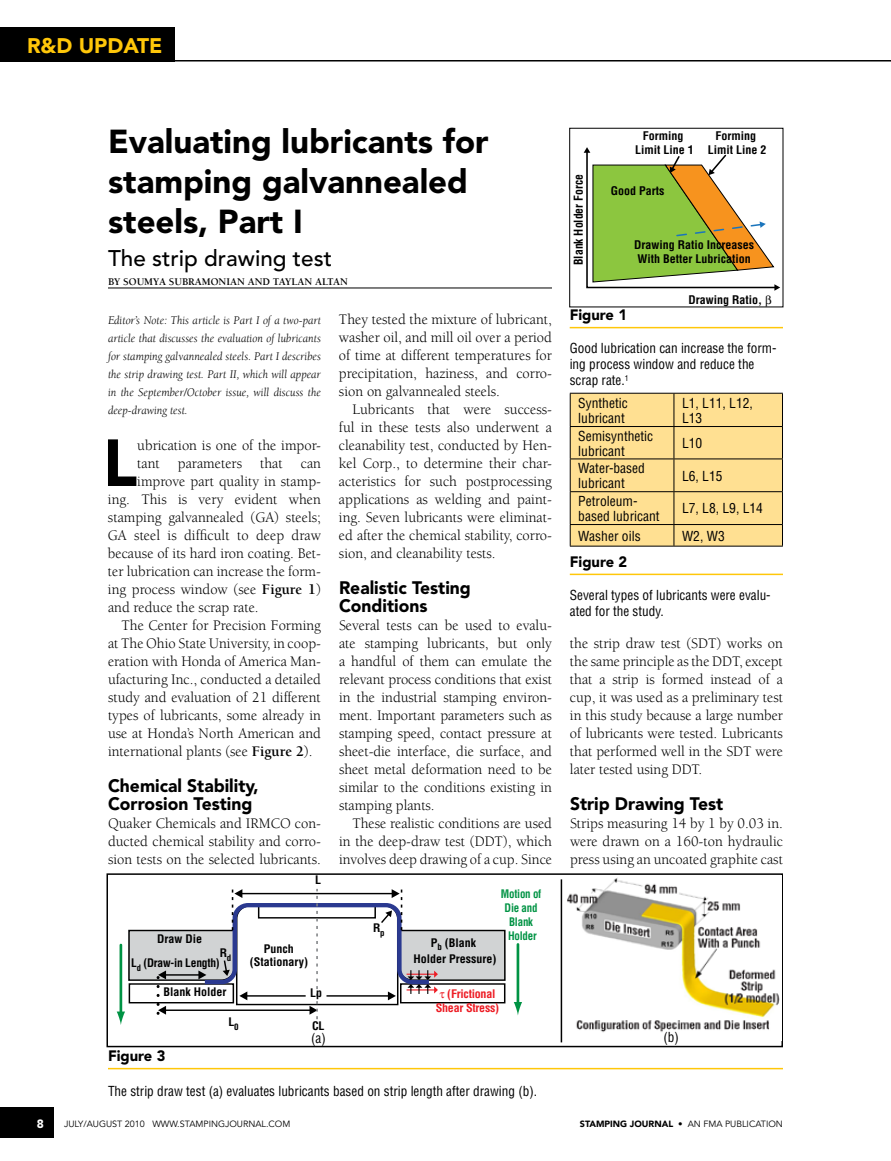
<style>
.page{position:relative;width:891px;height:1161px;background:#fff}
.page>*{position:absolute;margin:0;border:0;box-sizing:border-box;transform-origin:0 0}
.t1{font:900 65.85px "Avenir";color:#000}
.t2{font:900 33px/39.6px "Avenir";color:#000}
.t3{font:500 22.5px "Avenir";color:#000}
.t4{font:900 21px "Avenir";color:#ffc709}
.t5{font:900 18px/18px "Avenir";color:#000}
.t6{font:15px/18px "Berkeley";color:#000;text-align:justify}
.t7{font:900 15px "Avenir";color:#000}
.t8{font:condensed 13.5px/15px "Helvetica";color:#000}
.t9{font:italic 12px/18px "Berkeley";color:#000;text-align:justify}
.t10{font:700 condensed 12px "Helvetica";color:#000}
.t11{font:900 12px "Avenir";color:#fff}
.t12{font:700 condensed 11.7px/14px "Helvetica";color:#000;text-align:center}
.t13{font:700 condensed 11.55px/13.8px "Helvetica";color:#000;text-align:center;scale:1.04 1}
.t14{font:700 condensed 11.55px/13.8px "Helvetica";letter-spacing:-.02em;color:#009344;text-align:center;scale:.95 1}
.t15{font:700 condensed 11.55px/23.5px "Helvetica";letter-spacing:-.02em;color:#000;scale:1.04 1}
.t16{font:700 condensed 11.55px/13.8px "Helvetica";letter-spacing:-.02em;color:#ed1c24;scale:1.04 1}
.t17{font:700 10.5px "Berkeley";color:#000}
.t18{font:9px "Avenir";color:#000}
.s1{font-weight:700}
.s2{font-weight:900}
</style>
<div class="page">
<div style="left:0;top:1107px;width:54px;height:31px;background:#000"></div>
<div style="left:0;top:27px;width:175px;height:34px;background:#000"></div>
<hr style="left:0;top:60px;width:891px;height:2px;background:#000">
<hr style="left:108px;top:288px;width:444px;height:1px;background:#000">
<svg style="left:570px;top:393px;width:213px;height:153px;background:#f3d58b"></svg>
<hr style="left:570px;top:546px;width:104px;height:1px;background:#000">
<hr style="left:674px;top:546px;width:109px;height:1px;background:#000">
<div style="left:569px;top:128px;width:214px;height:179px;border:1px solid #000"></div>
<hr style="left:570px;top:327px;width:213px;height:1px;background:#ffc709">
<hr style="left:570px;top:574px;width:213px;height:1px;background:#ffc709">
<div style="left:106px;top:873px;width:677px;height:174px;border:2px solid #000"></div>
<hr style="left:517px;top:944px;width:2px;height:61px;background:#009344">
<svg style="left:514px;top:1002px;width:8px;height:13px"></svg>
<img style="left:566px;top:875px;width:215px;height:166px">
<hr style="left:561px;top:879px;width:1px;height:163px;background:#000">
<hr style="left:108px;top:1068px;width:675px;height:1px;background:#ffc709">
<svg style="left:584px;top:147px;width:196px;height:160px"></svg>
<svg style="left:117px;top:888px;width:389px;height:137px"></svg>
<h3 class="t4" style="left:27px;top:33px;width:137px">R&amp;D UPDATE</h3>
<h2 class="t2" style="left:108px;top:122px;width:382px">Evaluating lubricants for stamping galvannealed steels, Part I</h2>
<h3 class="t3" style="left:108px;top:245px;width:226px">The strip drawing test</h3>
<p class="t17" style="left:108px;top:276px;width:241px">BY SOUMYA SUBRAMONIAN AND TAYLAN ALTAN</p>
<p class="t9" style="left:108px;top:312px;width:215px">Editor’s Note: This article is Part I of a two-part article that discusses the evaluation of lubricants for stamping galvannealed steels. Part I describes the strip drawing test. Part II, which will appear in the September/October issue, will discuss the deep-drawing test.</p>
<h1 class="t1" style="left:103px;top:423px;width:36px">L</h1>
<p class="t6" style="left:137px;top:437px;width:185px">ubrication is one of the impor-</p>
<p class="t6" style="left:137px;top:455px;width:185px">tant parameters that can</p>
<p class="t6" style="left:137px;top:473px;width:185px">improve part quality in stamp-</p>
<p class="t6" style="left:108px;top:491px;width:214px">ing. This is very evident when</p>
<p class="t6" style="left:108px;top:509px;width:214px">stamping galvannealed (GA) steels;</p>
<p class="t6" style="left:108px;top:527px;width:214px">GA steel is difficult to deep draw</p>
<p class="t6" style="left:108px;top:545px;width:215px">because of its hard iron coating. Bet-</p>
<p class="t6" style="left:108px;top:563px;width:214px">ter lubrication can increase the form-</p>
<p class="t6" style="left:108px;top:581px;width:215px">ing process window (see <span class="s1">FIGURE 1</span>)</p>
<p class="t6" style="left:108px;top:599px;width:152px">and reduce the scrap rate.</p>
<p class="t6" style="left:122px;top:617px;width:201px">The Center for Precision Forming</p>
<p class="t6" style="left:108px;top:635px;width:215px">at The Ohio State University, in coop-</p>
<p class="t6" style="left:108px;top:653px;width:214px">eration with Honda of America Man-</p>
<p class="t6" style="left:108px;top:671px;width:215px">ufacturing Inc., conducted a detailed</p>
<p class="t6" style="left:108px;top:689px;width:214px">study and evaluation of 21 different</p>
<p class="t6" style="left:108px;top:707px;width:214px">types of lubricants, some already in</p>
<p class="t6" style="left:108px;top:725px;width:214px">use at Honda’s North American and</p>
<p class="t6" style="left:108px;top:743px;width:206px">international plants (see <span class="s1">FIGURE 2</span>).</p>
<p class="t5" style="left:108px;top:777px;width:152px">Chemical Stability,<br>Corrosion Testing</p>
<p class="t6" style="left:108px;top:815px;width:215px">Quaker Chemicals and IRMCO con&shy;ducted chemical stability and corro&shy;sion tests on the selected lubricants.</p>
<p class="t13" style="left:315px;top:873px;width:7px">L</p>
<p class="t15" style="left:131px;top:927px;width:87px;text-indent:26px">Draw Die<br>L<sub>d</sub> (Draw-in Length)</p>
<p class="t13" style="left:220px;top:946px;width:13px">R<sub>d</sub></p>
<p class="t13" style="left:250px;top:941px;width:57px">Punch (Stationary)</p>
<p class="t6" style="left:339px;top:311px;width:215px">They tested the mixture of lubricant, washer oil, and mill oil over a period of time at different temperatures for precipitation, haziness, and corro&shy;sion on galvannealed steels.</p>
<p class="t6" style="left:339px;top:401px;width:215px;text-indent:14px">Lubricants that were success&shy;ful in these tests also underwent a cleanability test, conducted by Hen&shy;kel Corp., to determine their char&shy;acteristics for such postprocessing applications as welding and paint&shy;ing. Seven lubricants were eliminat&shy;ed after the chemical stability, corro&shy;sion, and cleanability tests.</p>
<p class="t5" style="left:339px;top:579px;width:133px">Realistic Testing<br>Conditions</p>
<p class="t6" style="left:339px;top:617px;width:215px">Several tests can be used to evalu&shy;ate stamping lubricants, but only a handful of them can emulate the relevant process conditions that exist in the industrial stamping environ&shy;ment. Important parameters such as stamping speed, contact pressure at sheet-die interface, die surface, and sheet metal deformation need to be similar to the conditions existing in stamping plants.</p>
<p class="t6" style="left:339px;top:815px;width:215px;text-indent:14px">These realistic conditions are used in the deep-draw test (DDT), which involves deep drawing of a cup. Since</p>
<p class="t13" style="left:373px;top:920px;width:13px">R<sub>p</sub></p>
<p class="t14" style="left:501px;top:887px;width:44px">Motion of<br>Die and<br>Blank<br>Holder</p>
<p class="t13" style="left:414px;top:935px;width:81px;line-height:15.9px">P<sub>b</sub> (Blank<br>Holder Pressure)</p>
<p class="t10" style="left:571px;top:265px;width:92px;rotate:-90deg">Blank Holder Force</p>
<p class="t12" style="left:635px;top:128px;width:60px">Forming<br>Limit Line 1</p>
<p class="t12" style="left:611px;top:183px;width:55px">Good Parts</p>
<p class="t12" style="left:708px;top:128px;width:60px">Forming<br>Limit Line 2</p>
<p class="t12" style="left:634px;top:238px;width:121px;text-align:left">Drawing Ratio Increases<br>With Better Lubrication</p>
<p class="t12" style="left:688px;top:293px;width:75px">Drawing Ratio,</p>
<p class="t7" style="left:570px;top:306px;width:59px">Figure 1</p>
<p class="t8" style="left:570px;top:340px;width:208px;line-height:16.2px">Good lubrication can increase the form&shy;ing process window and reduce the scrap rate.<sup>1</sup></p>
<p class="t8" style="left:578px;top:395px;width:51px">Synthetic lubricant</p>
<p class="t8" style="left:682px;top:395px;width:72px">L1, L11, L12,<br>L13</p>
<p class="t8" style="left:578px;top:428px;width:76px">Semisynthetic lubricant</p>
<p class="t8" style="left:682px;top:436px;width:22px">L10</p>
<p class="t8" style="left:578px;top:461px;width:68px">Water-based lubricant</p>
<p class="t8" style="left:682px;top:468px;width:42px">L6, L15</p>
<p class="t8" style="left:578px;top:494px;width:83px">Petroleum&shy;based lubricant</p>
<p class="t8" style="left:682px;top:501px;width:82px">L7, L8, L9, L14</p>
<p class="t8" style="left:578px;top:528px;width:64px">Washer oils</p>
<p class="t8" style="left:682px;top:528px;width:44px">W2, W3</p>
<p class="t7" style="left:570px;top:553px;width:59px">Figure 2</p>
<p class="t8" style="left:570px;top:586px;width:202px;line-height:16.2px">Several types of lubricants were evalu&shy;ated for the study.</p>
<p class="t6" style="left:570px;top:635px;width:215px">the strip draw test (SDT) works on the same principle as the DDT, except that a strip is formed instead of a cup, it was used as a preliminary test in this study because a large number of lubricants were tested. Lubricants that performed well in the SDT were later tested using DDT.</p>
<p class="t5" style="left:570px;top:795px;width:155px">Strip Drawing Test</p>
<p class="t6" style="left:570px;top:815px;width:215px">Strips measuring 14 by 1 by 0.03 in. were drawn on a 160-ton hydraulic press using an uncoated graphite cast</p>
<p class="t13" style="left:163px;top:985px;width:62px">Blank Holder</p>
<p class="t13" style="left:228px;top:1015px;width:11px">L<sub>0</sub></p>
<p class="t13" style="left:310px;top:986px;width:13px">Lp</p>
<p class="t13" style="left:312px;top:1018px;width:13px">CL</p>
<p class="t8" style="left:311px;top:1030px;width:16px">(a)</p>
<p class="t8" style="left:663px;top:1029px;width:17px">(b)</p>
<p class="t16" style="left:436px;top:987px;width:63px;text-indent:11px">(Frictional<br>Shear Stress)</p>
<p class="t7" style="left:108px;top:1047px;width:59px">Figure 3</p>
<p class="t8" style="left:108px;top:1084px;width:431px">The strip draw test (a) evaluates lubricants based on strip length after drawing (b).</p>
<p class="t11" style="left:37px;top:1116px;width:9px">8</p>
<p class="t18" style="left:64px;top:1119px;width:228px">JULY/AUGUST 2010 WWW.STAMPINGJOURNAL.COM</p>
<p class="t18" style="left:580px;top:1119px;width:205px"><span class="s2">STAMPING JOURNAL</span> • AN FMA PUBLICATION</p>
</div>
